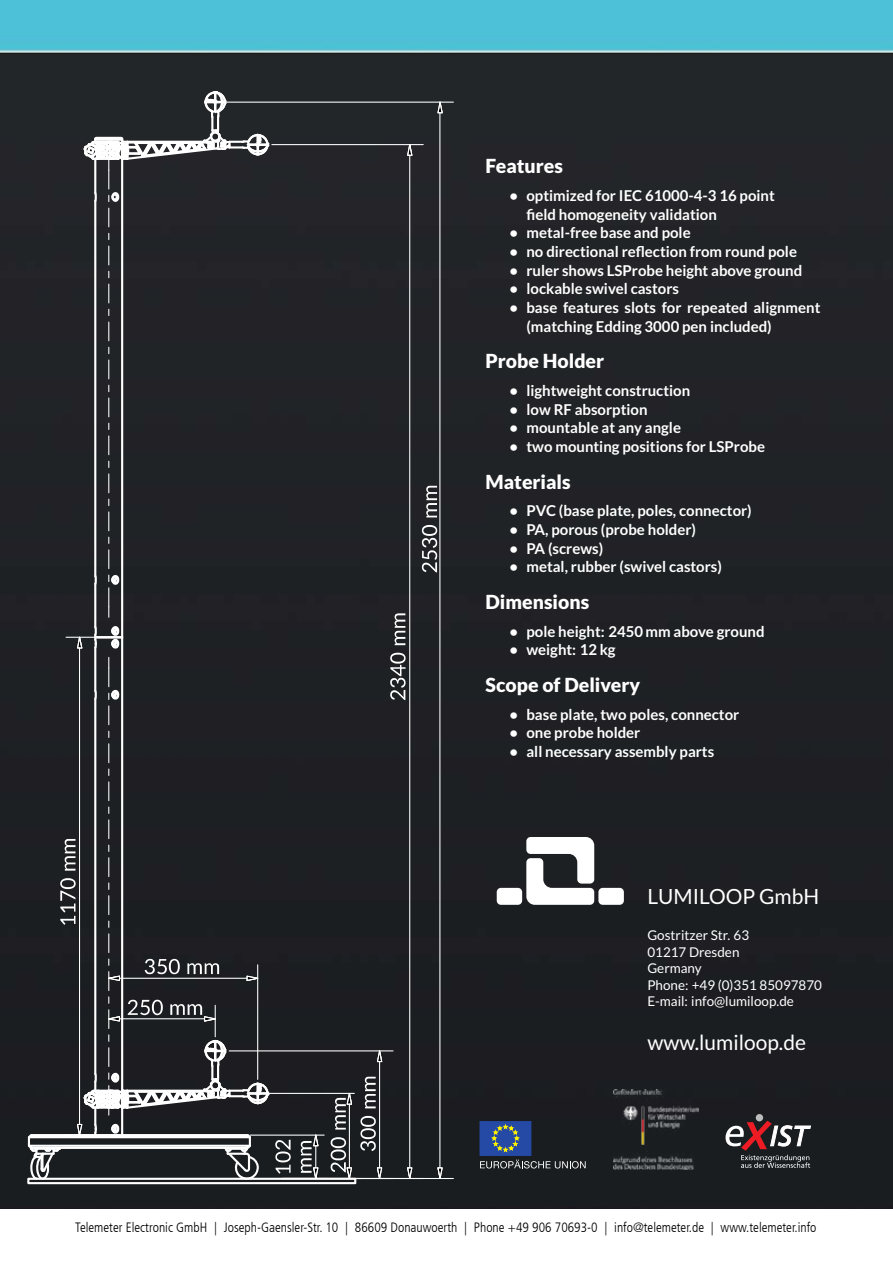
<style>
.page{position:relative;width:893px;height:1263px;background:#fff}
.page>*{position:absolute;margin:0;border:0;box-sizing:border-box;transform-origin:0 0}
.t1{font:20.85px "Lato";color:#fff}
.t2{font:900 19.5px "Lato";color:#fff}
.t3{font:700 15px/18.8px "Lato";color:#fff}
.t4{font:300 condensed 13.5px "Frutiger LT Com";color:#000}
.t5{font:13.5px/16.5px "Lato";color:#fff}
</style>
<div class="page">
<div style="left:0;top:0;width:893px;height:1209px;background:#1f2126"></div>
<svg style="left:93px;top:689px;width:5px;height:12px"></svg>
<hr style="left:94px;top:699px;width:2px;height:375px;background:#fff">
<hr style="left:94px;top:647px;width:2px;height:44px;background:#fff">
<hr style="left:121px;top:637px;width:2px;height:455px;background:#fff">
<svg style="left:93px;top:574px;width:5px;height:12px"></svg>
<hr style="left:94px;top:584px;width:2px;height:43px;background:#fff">
<hr style="left:94px;top:201px;width:2px;height:375px;background:#fff">
<hr style="left:121px;top:157px;width:2px;height:480px;background:#fff">
<svg style="left:93px;top:625px;width:31px;height:25px"></svg>
<div style="left:27px;top:1178px;width:329px;height:6px;border:2px solid #fff"></div>
<svg style="left:108px;top:512px;width:1px;height:19px"></svg>
<svg style="left:108px;top:474px;width:1px;height:19px"></svg>
<svg style="left:108px;top:436px;width:1px;height:19px"></svg>
<svg style="left:108px;top:398px;width:1px;height:19px"></svg>
<svg style="left:108px;top:360px;width:1px;height:19px"></svg>
<svg style="left:108px;top:322px;width:1px;height:19px"></svg>
<svg style="left:108px;top:284px;width:1px;height:19px"></svg>
<svg style="left:108px;top:246px;width:1px;height:19px"></svg>
<svg style="left:108px;top:550px;width:13px;height:67px"></svg>
<svg style="left:82px;top:90px;width:188px;height:137px;background:#3e4043"></svg>
<svg style="left:108px;top:934px;width:1px;height:18px"></svg>
<svg style="left:108px;top:896px;width:1px;height:19px"></svg>
<svg style="left:108px;top:858px;width:1px;height:19px"></svg>
<svg style="left:108px;top:820px;width:1px;height:19px"></svg>
<svg style="left:108px;top:782px;width:1px;height:19px"></svg>
<svg style="left:108px;top:744px;width:1px;height:19px"></svg>
<svg style="left:108px;top:657px;width:13px;height:68px"></svg>
<svg style="left:103px;top:1010px;width:18px;height:18px"></svg>
<hr style="left:119px;top:1018px;width:86px;height:1px;background:#fff">
<hr style="left:215px;top:1005px;width:1px;height:32px;background:#fff">
<svg style="left:103px;top:972px;width:18px;height:18px"></svg>
<svg style="left:246px;top:975px;width:17px;height:7px"></svg>
<hr style="left:119px;top:978px;width:128px;height:1px;background:#fff">
<hr style="left:257px;top:965px;width:1px;height:114px;background:#fff">
<hr style="left:349px;top:1104px;width:1px;height:64px;background:#fff">
<svg style="left:376px;top:1166px;width:7px;height:18px"></svg>
<svg style="left:376px;top:1045px;width:7px;height:18px"></svg>
<hr style="left:379px;top:1061px;width:1px;height:107px;background:#fff">
<hr style="left:229px;top:1050px;width:164px;height:1px;background:#fff">
<svg style="left:406px;top:1166px;width:7px;height:18px"></svg>
<svg style="left:406px;top:139px;width:7px;height:18px"></svg>
<hr style="left:409px;top:155px;width:1px;height:1013px;background:#fff">
<hr style="left:272px;top:144px;width:151px;height:1px;background:#fff">
<svg style="left:437px;top:1166px;width:6px;height:18px"></svg>
<svg style="left:437px;top:97px;width:6px;height:17px"></svg>
<hr style="left:439px;top:113px;width:1px;height:1055px;background:#fff">
<hr style="left:282px;top:1178px;width:171px;height:1px;background:#fff">
<hr style="left:250px;top:1134px;width:74px;height:2px;background:#fff">
<hr style="left:268px;top:1093px;width:86px;height:1px;background:#fff">
<hr style="left:226px;top:102px;width:227px;height:1px;background:#fff">
<svg style="left:76px;top:632px;width:7px;height:17px"></svg>
<hr style="left:79px;top:648px;width:1px;height:476px;background:#fff">
<hr style="left:66px;top:637px;width:53px;height:1px;background:#fff">
<svg style="left:60px;top:878px;width:16px;height:47px"></svg>
<svg style="left:65px;top:839px;width:10px;height:32px"></svg>
<svg style="left:390px;top:653px;width:16px;height:47px"></svg>
<svg style="left:395px;top:613px;width:10px;height:32px"></svg>
<svg style="left:422px;top:525px;width:15px;height:47px"></svg>
<svg style="left:426px;top:486px;width:11px;height:31px"></svg>
<svg style="left:360px;top:1116px;width:16px;height:35px"></svg>
<svg style="left:365px;top:1077px;width:11px;height:31px"></svg>
<svg style="left:331px;top:1137px;width:22px;height:47px"></svg>
<svg style="left:335px;top:1088px;width:18px;height:41px"></svg>
<svg style="left:24px;top:1035px;width:267px;height:146px;background:#404144"></svg>
<svg style="left:301px;top:1129px;width:18px;height:55px"></svg>
<svg style="left:145px;top:959px;width:35px;height:15px"></svg>
<svg style="left:187px;top:963px;width:32px;height:11px"></svg>
<svg style="left:128px;top:1000px;width:35px;height:15px"></svg>
<svg style="left:170px;top:1004px;width:51px;height:18px"></svg>
<svg style="left:497px;top:837px;width:127px;height:68px"></svg>
<svg style="left:480px;top:1160px;width:106px;height:8px"></svg>
<div style="left:480px;top:1121px;width:51px;height:34px;background:#254aa5"></div>
<svg style="left:492px;top:1125px;width:27px;height:26px"></svg>
<img style="left:614px;top:1089px;width:85px;height:80px">
<svg style="left:725px;top:1121px;width:86px;height:47px;background:#554649"></svg>
<div style="left:756px;top:1114px;width:7px;height:7px;background:#bdbcbc;border-radius:50%"></div>
<h2 class="t2" style="left:486px;top:155px;width:79px">Features</h2>
<p class="t3" style="left:526px;top:186px;width:250px;text-indent:-17px">• optimized for IEC 61000-4-3 16 point field homogeneity validation</p>
<p class="t3" style="left:510px;top:224px;width:183px">• metal-free base and pole</p>
<p class="t3" style="left:510px;top:242px;width:289px">• no directional reflection from round pole</p>
<p class="t3" style="left:510px;top:261px;width:294px">• ruler shows LSProbe height above ground</p>
<p class="t3" style="left:510px;top:280px;width:171px">• lockable swivel castors</p>
<p class="t3" style="left:526px;top:298px;width:295px;text-indent:-17px">• base features slots for repeated alignment (matching Edding 3000 pen included)</p>
<h2 class="t2" style="left:486px;top:350px;width:120px">Probe Holder</h2>
<p class="t3" style="left:510px;top:381px;width:182px">• lightweight construction</p>
<p class="t3" style="left:510px;top:400px;width:139px">• low RF absorption</p>
<p class="t3" style="left:510px;top:419px;width:173px">• mountable at any angle</p>
<p class="t3" style="left:510px;top:437px;width:257px">• two mounting positions for LSProbe</p>
<h2 class="t2" style="left:486px;top:470px;width:87px">Materials</h2>
<p class="t3" style="left:510px;top:502px;width:244px">• PVC (base plate, poles, connector)</p>
<p class="t3" style="left:510px;top:520px;width:188px">• PA, porous (probe holder)</p>
<p class="t3" style="left:510px;top:539px;width:95px">• PA (screws)</p>
<p class="t3" style="left:510px;top:558px;width:214px">• metal, rubber (swivel castors)</p>
<h2 class="t2" style="left:486px;top:591px;width:105px">Dimensions</h2>
<p class="t3" style="left:510px;top:622px;width:256px">• pole height: 2450 mm above ground</p>
<p class="t3" style="left:510px;top:641px;width:108px">• weight: 12 kg</p>
<h2 class="t2" style="left:486px;top:674px;width:156px">Scope of Delivery</h2>
<p class="t3" style="left:510px;top:705px;width:231px">• base plate, two poles, connector</p>
<p class="t3" style="left:510px;top:724px;width:132px">• one probe holder</p>
<p class="t3" style="left:510px;top:742px;width:206px">• all necessary assembly parts</p>
<h1 class="t1" style="left:647px;top:885px;width:173px">LUMILOOP GmbH</h1>
<p class="t5" style="left:647px;top:927px;width:176px">Gostritzer Str. 63<br>01217 Dresden<br>Germany<br>Phone: +49 (0)351 85097870<br>E-mail: info@lumiloop.de</p>
<h1 class="t1" style="left:647px;top:1031px;width:160px">www.lumiloop.de</h1>
<p class="t4" style="left:75px;top:1219px;width:743px">Telemeter Electronic GmbH | Joseph-Gaensler-Str. 10 | 86609 Donauwoerth | Phone +49 906 70693-0 | info@telemeter.de | www.telemeter.info</p>
</div>
